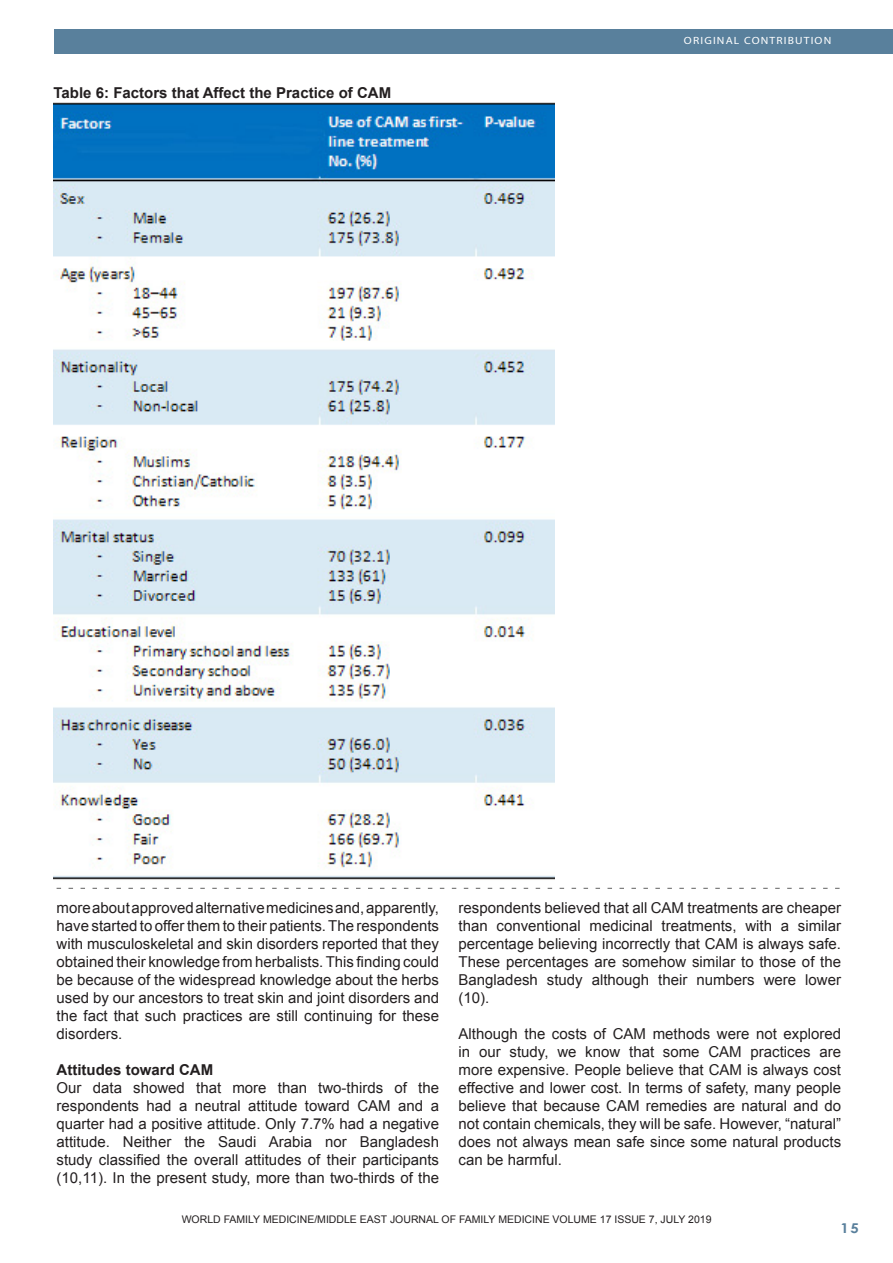
<style>
.page{position:relative;width:893px;height:1263px;background:#fff}
.page>*{position:absolute;margin:0;border:0;box-sizing:border-box;transform-origin:0 0}
.Footnote_Text{font:15px/18px "Arial";color:#231f20;text-align:justify}
.Footnote_Text-2{font:700 15px "Arial";color:#231f20}
.t1{font:700 13.5px "Century Gothic";color:#59809c;scale:1.1 1}
.Footnote_Text-3{font:10.5px "Arial";color:#231f20}
.t2{font:10.5px "Myriad";letter-spacing:.1em;color:#fff;scale:1.1 1}
</style>
<div class="page">
<div style="left:54px;top:30px;width:839px;height:24px;background:#59809c"></div>
<img style="left:54px;top:102px;width:501px;height:778px">
<svg style="left:57px;top:888px;width:783px;height:1px"></svg>
<p class="Footnote_Text-2" style="left:54px;top:83px;width:339px">Table 6: Factors that Affect the Practice of CAM</p>
<p class="t2" style="left:684px;top:35px;width:135px">ORIGINAL CONTRIBUTION</p>
<p class="Footnote_Text" style="left:57px;top:898px;width:384px">more about approved alternative medicines and, apparently, have started to offer them to their patients. The respondents with musculoskeletal and skin disorders reported that they obtained their knowledge from herbalists. This finding could be because of the widespread knowledge about the herbs used by our ancestors to treat skin and joint disorders and the fact that such practices are still continuing for these disorders.</p>
<p class="Footnote_Text-2" style="left:57px;top:1059px;width:158px">Attitudes toward CAM</p>
<p class="Footnote_Text" style="left:57px;top:1078px;width:384px">Our data showed that more than two-thirds of the respondents had a neutral attitude toward CAM and a quarter had a positive attitude. Only 7.7% had a negative attitude. Neither the Saudi Arabia nor Bangladesh study classified the overall attitudes of their participants (10,11). In the present study, more than two-thirds of the</p>
<p class="Footnote_Text" style="left:459px;top:898px;width:384px">respondents believed that all CAM treatments are cheaper than conventional medicinal treatments, with a similar percentage believing incorrectly that CAM is always safe.<br>These percentages are somehow similar to those of the Bangladesh study although their numbers were lower (10).</p>
<p class="Footnote_Text" style="left:459px;top:1024px;width:384px">Although the costs of CAM methods were not explored in our study, we know that some CAM practices are more expensive. People believe that CAM is always cost effective and lower cost. In terms of safety, many people believe that because CAM remedies are natural and do not contain chemicals, they will be safe. However, “natural” does not always mean safe since some natural products can be harmful.</p>
<p class="Footnote_Text-3" style="left:182px;top:1212px;width:531px">WORLD FAMILY MEDICINE/MIDDLE EAST JOURNAL OF FAMILY MEDICINE VOLUME 17 ISSUE 7, JULY 2019</p>
<p class="t1" style="left:840px;top:1218px;width:18px">15</p>
</div>
